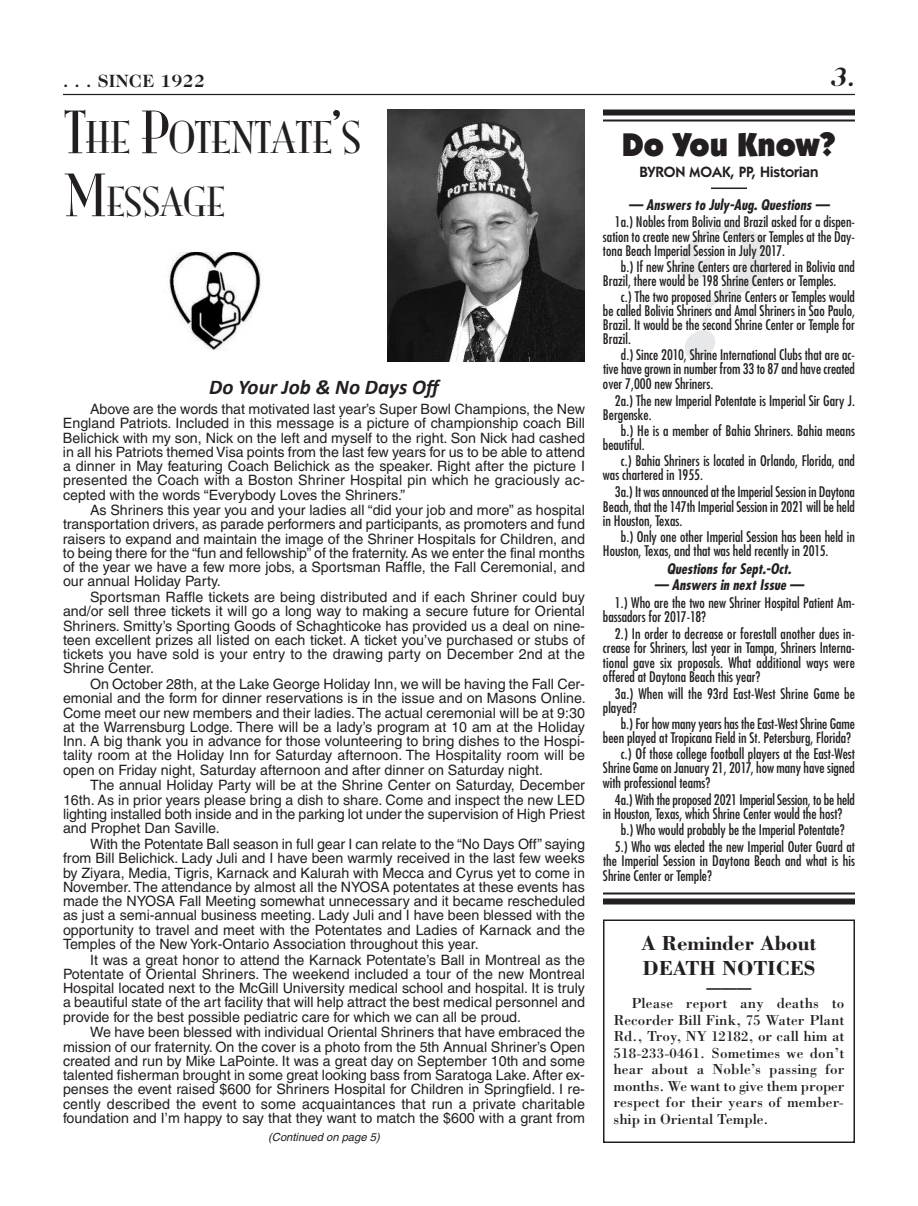
<style>
.page{position:relative;width:918px;height:1206px;background:#fff}
.page>*{position:absolute;margin:0;border:0;box-sizing:border-box;transform-origin:0 0}
.t1{font:italic 600 180px "Tiffany";color:#e7e8e9}
.t2{font:40.5px "Mona Lisa Solid";color:#231f20}
.t3{font:37.2px "Mona Lisa Solid";color:#231f20}
.t4{font:900 33px "Itc Kabel";color:#231f20}
.t5{font:italic 700 27px "Caslon Two Twenty Four";color:#231f20}
.t6{font:700 21px/25.2px "Bodoni";color:#231f20}
.t7{font:italic 700 21px "Calibri";color:#231f20}
.t8{font:700 18px "Caslon Two Twenty Four";letter-spacing:.025em;color:#231f20}
.t9{font:15px/16.5px "Bodoni";letter-spacing:.01em;color:#231f20;text-align:justify}
.t10{font:600 15px "Itc Kabel";color:#231f20}
.t11{font:700 15px "Bodoni";color:#231f20}
.t12{font:14.25px/14.2px "Helvetica";color:#231f20;text-align:justify}
.t13{font:condensed 14.25px/14.2px "Futura";color:#231f20}
.t14{font:italic 700 condensed 14.25px "Futura";color:#231f20}
.t15{font:italic 11.25px "Helvetica";color:#231f20}
.s1{font-size:54px}
</style>
<div class="page">
<hr style="left:63px;top:94px;width:792px;height:1px;background:#231f20">
<img style="left:387px;top:110px;width:198px;height:252px">
<img style="left:168px;top:253px;width:93px;height:98px">
<div style="left:603px;top:110px;width:252px;height:6px;background:#231f20"></div>
<hr style="left:603px;top:119px;width:252px;height:3px;background:#231f20">
<hr style="left:711px;top:188px;width:36px;height:1px;background:#231f20">
<hr style="left:603px;top:893px;width:252px;height:2px;background:#231f20">
<div style="left:603px;top:898px;width:252px;height:6px;background:#231f20"></div>
<div style="left:603px;top:920px;width:252px;height:223px;border:2px solid #231f20"></div>
<p class="t8" style="left:63px;top:73px;width:143px">. . . SINCE 1922</p>
<h3 class="t5" style="left:831px;top:67px;width:26px">3.</h3>
<h2 class="t2" style="left:64px;top:121px;width:298px"><span class="s1">T</span>HE <span class="s1">P</span>OTENTATE<span class="s1">’</span>S</h2>
<h3 class="t3" style="left:64px;top:187px;width:161px"><span class="s1">M</span>ESSAGE</h3>
<h3 class="t4" style="left:622px;top:133px;width:216px">Do You Know?</h3>
<p class="t10" style="left:640px;top:167px;width:180px">BYRON MOAK, PP, Historian</p>
<p class="t14" style="left:628px;top:199px;width:203px">— Answers to July-Aug. Questions —</p>
<p class="t13" style="left:603px;top:216px;width:254px;text-align:justify;text-indent:12px">1a.) Nobles from Bolivia and Brazil asked for a dispen&shy;sation to create new Shrine Centers or Temples at the Day&shy;tona Beach Imperial Session in July 2017.</p>
<p class="t13" style="left:603px;top:260px;width:254px;text-indent:18px">b.) If new Shrine Centers are chartered in Bolivia and<br>Brazil, there would be 198 Shrine Centers or Temples.</p>
<p class="t13" style="left:603px;top:290px;width:254px;text-align:justify;text-indent:18px">c.) The two proposed Shrine Centers or Temples would be called Bolivia Shriners and Amal Shriners in Sao Paulo, Brazil. It would be the second Shrine Center or Temple for Brazil.</p>
<p class="t13" style="left:603px;top:348px;width:254px;text-align:justify;text-indent:18px">d.) Since 2010, Shrine International Clubs that are ac&shy;tive have grown in number from 33 to 87 and have created over 7,000 new Shriners.</p>
<p class="t13" style="left:603px;top:394px;width:253px;text-indent:12px">2a.) The new Imperial Potentate is Imperial Sir Gary J.<br>Bergenske.</p>
<p class="t13" style="left:603px;top:424px;width:254px;text-indent:18px">b.) He is a member of Bahia Shriners. Bahia means beautiful.</p>
<p class="t13" style="left:603px;top:454px;width:253px;text-indent:18px">c.) Bahia Shriners is located in Orlando, Florida, and was chartered in 1955.</p>
<p class="t13" style="left:603px;top:486px;width:253px;text-align:justify;text-indent:12px">3a.) It was announced at the Imperial Session in Daytona Beach, that the 147th Imperial Session in 2021 will be held in Houston, Texas.</p>
<p class="t13" style="left:603px;top:530px;width:253px;text-indent:18px">b.) Only one other Imperial Session has been held in<br>Houston, Texas, and that was held recently in 2015.</p>
<p class="t14" style="left:667px;top:562px;width:126px">Questions for Sept.-Oct.</p>
<p class="t14" style="left:654px;top:579px;width:151px">— Answers in next Issue —</p>
<p class="t13" style="left:603px;top:596px;width:254px;text-indent:12px">1.) Who are the two new Shriner Hospital Patient Am&shy;bassadors for 2017-18?</p>
<p class="t13" style="left:603px;top:627px;width:254px;text-align:justify;text-indent:12px">2.) In order to decrease or forestall another dues in&shy;crease for Shriners, last year in Tampa, Shriners Interna&shy;tional gave six proposals. What additional ways were offered at Daytona Beach this year?</p>
<p class="t13" style="left:603px;top:687px;width:254px;text-indent:12px">3a.) When will the 93rd East-West Shrine Game be played?</p>
<p class="t13" style="left:603px;top:717px;width:254px;text-align:right">b.) For how many years has the East-West Shrine Game been played at Tropicana Field in St. Petersburg, Florida?</p>
<p class="t13" style="left:603px;top:747px;width:254px;text-align:justify;text-indent:18px">c.) Of those college football players at the East-West Shrine Game on January 21, 2017, how many have signed with professional teams?</p>
<p class="t13" style="left:603px;top:793px;width:253px;text-indent:12px">4a.) With the proposed 2021 Imperial Session, to be held in Houston, Texas, which Shrine Center would the host?</p>
<p class="t13" style="left:615px;top:822px;width:242px;line-height:17.2px;text-align:center">b.) Who would probably be the Imperial Potentate?<br>5.) Who was elected the new Imperial Outer Guard at</p>
<p class="t13" style="left:603px;top:855px;width:253px">the Imperial Session in Daytona Beach and what is his<br>Shrine Center or Temple?</p>
<h1 class="t1" style="left:652px;top:192px;width:126px">?</h1>
<h3 class="t7" style="left:209px;top:374px;width:235px">Do Your Job &amp; No Days Off</h3>
<p class="t12" style="left:63px;top:403px;width:524px;text-indent:27px">Above are the words that motivated last year’s Super Bowl Champions, the New England Patriots. Included in this message is a picture of championship coach Bill Belichick with my son, Nick on the left and myself to the right. Son Nick had cashed in all his Patriots themed Visa points from the last few years for us to be able to attend a dinner in May featuring Coach Belichick as the speaker. Right after the picture I presented the Coach with a Boston Shriner Hospital pin which he graciously ac&shy;cepted with the words “Everybody Loves the Shriners.”</p>
<p class="t12" style="left:63px;top:504px;width:524px;text-indent:27px">As Shriners this year you and your ladies all “did your job and more” as hospital transportation drivers, as parade performers and participants, as promoters and fund raisers to expand and maintain the image of the Shriner Hospitals for Children, and to being there for the “fun and fellowship” of the fraternity. As we enter the final months of the year we have a few more jobs, a Sportsman Raffle, the Fall Ceremonial, and our annual Holiday Party.</p>
<p class="t12" style="left:63px;top:591px;width:524px;text-indent:27px">Sportsman Raffle tickets are being distributed and if each Shriner could buy and/or sell three tickets it will go a long way to making a secure future for Oriental Shriners. Smitty’s Sporting Goods of Schaghticoke has provided us a deal on nine&shy;teen excellent prizes all listed on each ticket. A ticket you’ve purchased or stubs of tickets you have sold is your entry to the drawing party on December 2nd at the Shrine Center.</p>
<p class="t12" style="left:63px;top:678px;width:524px;text-indent:27px">On October 28th, at the Lake George Holiday Inn, we will be having the Fall Cer&shy;emonial and the form for dinner reservations is in the issue and on Masons Online.<br>Come meet our new members and their ladies.The actual ceremonial will be at 9:30 at the Warrensburg Lodge. There will be a lady’s program at 10 am at the Holiday Inn. A big thank you in advance for those volunteering to bring dishes to the Hospi&shy;tality room at the Holiday Inn for Saturday afternoon. The Hospitality room will be open on Friday night, Saturday afternoon and after dinner on Saturday night.</p>
<p class="t12" style="left:63px;top:780px;width:524px;text-indent:27px">The annual Holiday Party will be at the Shrine Center on Saturday, December 16th. As in prior years please bring a dish to share. Come and inspect the new LED lighting installed both inside and in the parking lot under the supervision of High Priest and Prophet Dan Saville.</p>
<p class="t12" style="left:63px;top:838px;width:524px;text-indent:27px">With the Potentate Ball season in full gear I can relate to the “No Days Off” saying from Bill Belichick. Lady Juli and I have been warmly received in the last few weeks by Ziyara, Media, Tigris, Karnack and Kalurah with Mecca and Cyrus yet to come in November.The attendance by almost all the NYOSA potentates at these events has made the NYOSA Fall Meeting somewhat unnecessary and it became rescheduled as just a semi-annual business meeting. Lady Juli and I have been blessed with the opportunity to travel and meet with the Potentates and Ladies of Karnack and the Temples of the New York-Ontario Association throughout this year.</p>
<p class="t12" style="left:63px;top:954px;width:524px;text-indent:27px">It was a great honor to attend the Karnack Potentate’s Ball in Montreal as the Potentate of Oriental Shriners. The weekend included a tour of the new Montreal Hospital located next to the McGill University medical school and hospital. It is truly a beautiful state of the art facility that will help attract the best medical personnel and provide for the best possible pediatric care for which we can all be proud.</p>
<p class="t12" style="left:63px;top:1026px;width:524px;text-indent:27px">We have been blessed with individual Oriental Shriners that have embraced the mission of our fraternity. On the cover is a photo from the 5th Annual Shriner’s Open created and run by Mike LaPointe. It was a great day on September 10th and some talented fisherman brought in some great looking bass from Saratoga Lake. After ex&shy;penses the event raised $600 for Shriners Hospital for Children in Springfield. I re&shy;cently described the event to some acquaintances that run a private charitable foundation and I’m happy to say that they want to match the $600 with a grant from</p>
<h3 class="t6" style="left:642px;top:930px;width:176px">A Reminder About<br>DEATH NOTICES</h3>
<p class="t11" style="left:706px;top:978px;width:46px">———</p>
<p class="t9" style="left:613px;top:995px;width:233px;text-indent:18px">Please report any deaths to Recorder Bill Fink, 75 Water Plant Rd., Troy, NY 12182, or call him at 518-233-0461. Sometimes we don’t hear about a Noble’s passing for months. We want to give them proper respect for their years of member&shy;ship in Oriental Temple.</p>
<p class="t15" style="left:268px;top:1132px;width:115px">(Continued on page 5)</p>
</div>
